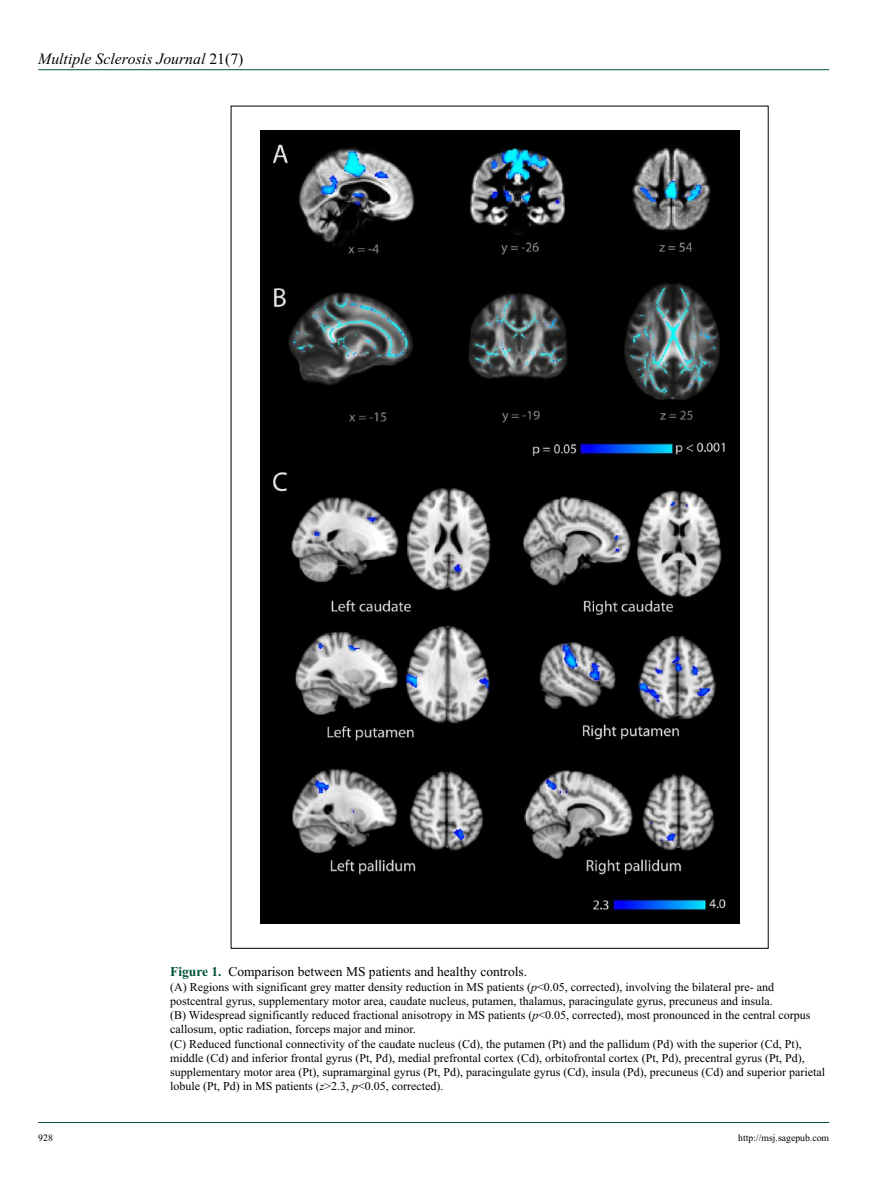
<style>
.page{position:relative;width:893px;height:1191px;background:#fff}
.page>*{position:absolute;margin:0;border:0;box-sizing:border-box;transform-origin:0 0}
.t1{font:italic 15.75px "Times New Roman";color:#000}
.t2{font:13.5px "Times New Roman";color:#000}
.t3{font:12px/14.2px "Times New Roman";color:#000}
.t4{font:9.75px "Times New Roman";color:#000}
.s1{font-style:normal}
.s2{font-weight:700;color:#005437}
.s3{font-style:italic}
</style>
<div class="page">
<hr style="left:38px;top:69px;width:791px;height:1px;background:#005437">
<hr style="left:38px;top:1122px;width:791px;height:1px;background:#005437">
<img style="left:260px;top:131px;width:479px;height:792px">
<h1 class="t1" style="left:38px;top:50px;width:207px">Multiple Sclerosis Journal <span class="s1">21(7)</span></h1>
<p class="t2" style="left:170px;top:964px;width:359px"><span class="s2">Figure 1.</span> Comparison between MS patients and healthy controls.</p>
<p class="t3" style="left:170px;top:979px;width:656px">(A) Regions with significant grey matter density reduction in MS patients (<span class="s3">p</span>&lt;0.05, corrected), involving the bilateral pre- and postcentral gyrus, supplementary motor area, caudate nucleus, putamen, thalamus, paracingulate gyrus, precuneus and insula.<br>(B) Widespread significantly reduced fractional anisotropy in MS patients (<span class="s3">p</span>&lt;0.05, corrected), most pronounced in the central corpus callosum, optic radiation, forceps major and minor.<br>(C) Reduced functional connectivity of the caudate nucleus (Cd), the putamen (Pt) and the pallidum (Pd) with the superior (Cd, Pt), middle (Cd) and inferior frontal gyrus (Pt, Pd), medial prefrontal cortex (Cd), orbitofrontal cortex (Pt, Pd), precentral gyrus (Pt, Pd), supplementary motor area (Pt), supramarginal gyrus (Pt, Pd), paracingulate gyrus (Cd), insula (Pd), precuneus (Cd) and superior parietal lobule (Pt, Pd) in MS patients (<span class="s3">z</span>&gt;2.3, <span class="s3">p</span>&lt;0.05, corrected).</p>
<p class="t4" style="left:38px;top:1132px;width:16px">928</p>
<p class="t4" style="left:738px;top:1132px;width:93px">http://msj.sagepub.com</p>
</div>
